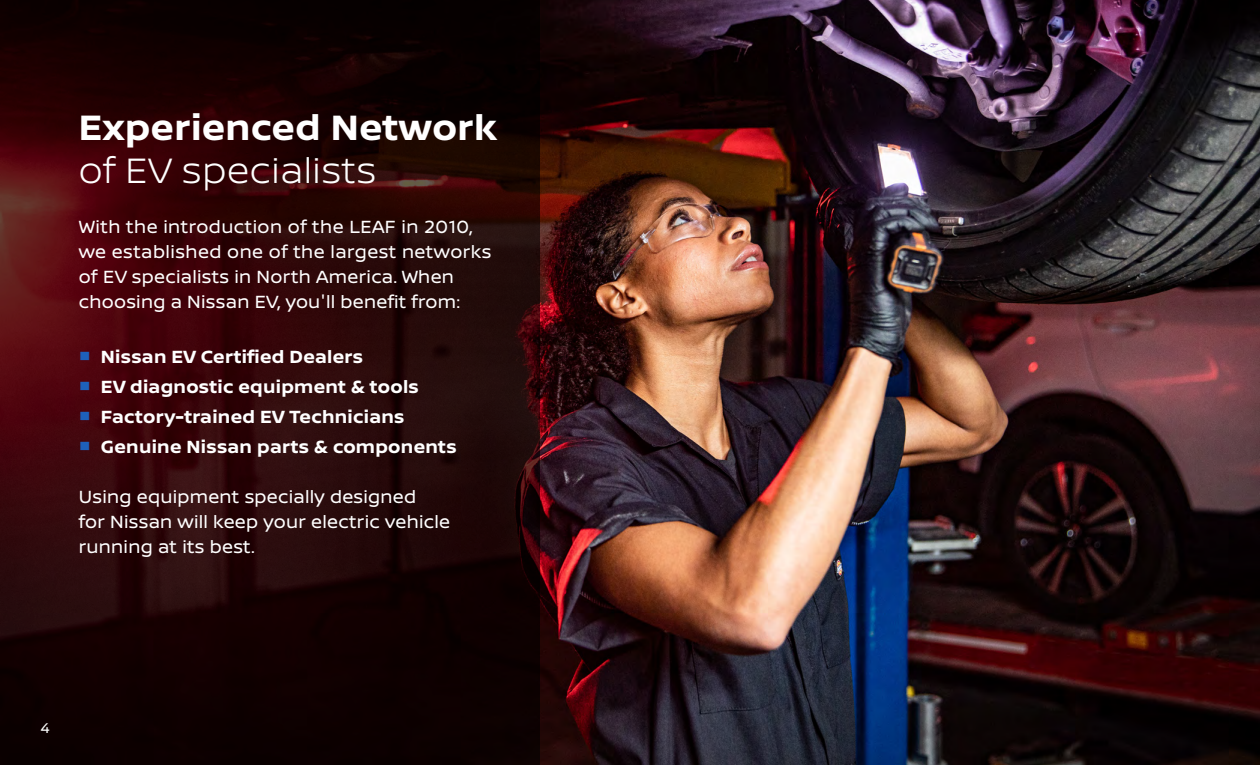
<style>
.page{position:relative;width:1260px;height:765px;background:#fff}
.page>*{position:absolute;margin:0;border:0;box-sizing:border-box;transform-origin:0 0}
.t1{font:700 37.5px "Nissan Brand";letter-spacing:.015em;color:#fff}
.t2{font:300 37.5px "Nissan Brand";letter-spacing:.015em;color:#fff}
.t3{font:18.75px/25px "Nissan Brand";letter-spacing:.015em;color:#fff}
.t4{font:700 18.75px "Nissan Brand";letter-spacing:.015em;color:#fff}
.t5{font:15px "Nissan Brand";color:#fff}
.s1{font-size:37.5px;color:#1e60ba}
</style>
<div class="page">
<img style="left:540px;top:0;width:720px;height:765px">
<svg style="left:0;top:0;width:540px;height:765px;background:#240406"></svg>
<h1 class="t1" style="left:79px;top:101px;width:420px">Experienced Network</h1>
<h1 class="t2" style="left:79px;top:143px;width:299px">of EV specialists</h1>
<p class="t3" style="left:79px;top:213px;width:414px">With the introduction of the LEAF in 2010, we established one of the largest networks of EV specialists in North America. When choosing a Nissan EV, you'll benefit from:</p>
<p class="t4" style="left:79px;top:343px;width:286px"><span class="s1">•</span> Nissan EV Certified Dealers</p>
<p class="t4" style="left:79px;top:373px;width:342px"><span class="s1">•</span> EV diagnostic equipment &amp; tools</p>
<p class="t4" style="left:79px;top:403px;width:327px"><span class="s1">•</span> Factory-trained EV Technicians</p>
<p class="t4" style="left:79px;top:433px;width:379px"><span class="s1">•</span> Genuine Nissan parts &amp; components</p>
<p class="t3" style="left:79px;top:483px;width:373px">Using equipment specially designed<br>for Nissan will keep your electric vehicle running at its best.</p>
<p class="t5" style="left:40px;top:717px;width:11px">4</p>
</div>
